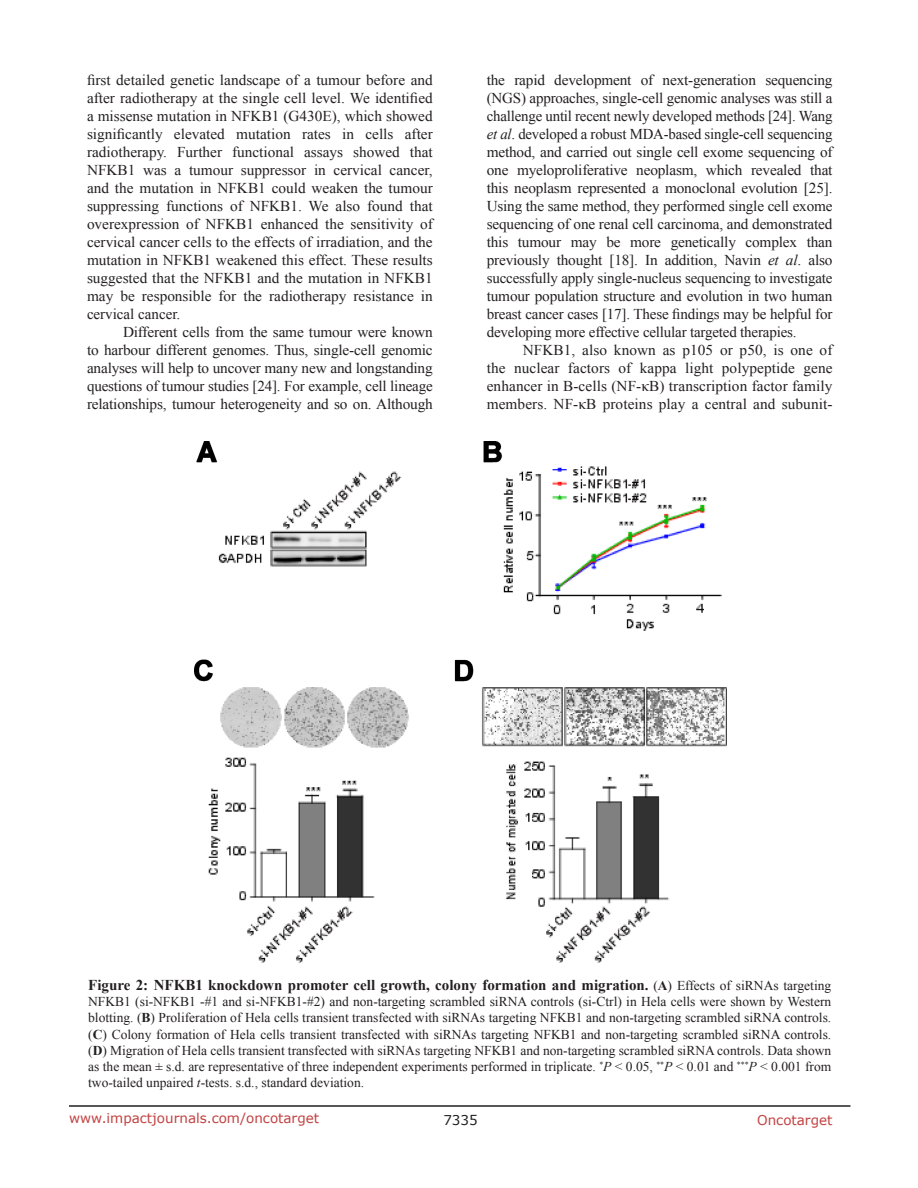
<style>
.page{position:relative;width:918px;height:1188px;background:#fff}
.page>*{position:absolute;margin:0;border:0;box-sizing:border-box;transform-origin:0 0}
.BodyText{font:15px/18px "Times New Roman";letter-spacing:-.005em;color:#231f20;text-align:justify}
.Figuretrx{font:700 15px "Times New Roman";color:#231f20}
.Figuretrx-2{font:13.5px/16.2px "Times New Roman";color:#231f20;text-align:justify}
.t1{font:13.5px "Verdana";color:#c24141}
.t2{font:13.5px "Verdana";color:#231f20}
.s1{font-style:italic}
.s2{font-weight:400;font-size:13.5px}
.s3{font-size:13.5px}
.s4{font-weight:700}
</style>
<div class="page">
<hr style="left:69px;top:1105px;width:781px;height:2px;background:#231f20">
<img style="left:194px;top:441px;width:533px;height:521px">
<p class="BodyText" style="left:87px;top:71px;width:347px">first detailed genetic landscape of a tumour before and after radiotherapy at the single cell level. We identified a missense mutation in NFKB1 (G430E), which showed significantly elevated mutation rates in cells after radiotherapy. Further functional assays showed that NFKB1 was a tumour suppressor in cervical cancer, and the mutation in NFKB1 could weaken the tumour suppressing functions of NFKB1. We also found that overexpression of NFKB1 enhanced the sensitivity of cervical cancer cells to the effects of irradiation, and the mutation in NFKB1 weakened this effect. These results suggested that the NFKB1 and the mutation in NFKB1 may be responsible for the radiotherapy resistance in cervical cancer.</p>
<p class="BodyText" style="left:87px;top:323px;width:347px;text-indent:36px">Different cells from the same tumour were known to harbour different genomes. Thus, single-cell genomic analyses will help to uncover many new and longstanding questions of tumour studies [24]. For example, cell lineage relationships, tumour heterogeneity and so on. Although</p>
<p class="BodyText" style="left:487px;top:71px;width:347px">the rapid development of next-generation sequencing (NGS) approaches, single-cell genomic analyses was still a challenge until recent newly developed methods [24]. Wang <span class="s1">et al</span>. developed a robust MDA-based single-cell sequencing method, and carried out single cell exome sequencing of one myeloproliferative neoplasm, which revealed that this neoplasm represented a monoclonal evolution [25].<br>Using the same method, they performed single cell exome sequencing of one renal cell carcinoma, and demonstrated this tumour may be more genetically complex than previously thought [18]. In addition, Navin <span class="s1">et al</span>. also successfully apply single-nucleus sequencing to investigate tumour population structure and evolution in two human breast cancer cases [17]. These findings may be helpful for developing more effective cellular targeted therapies.</p>
<p class="BodyText" style="left:487px;top:341px;width:347px;text-indent:36px">NFKB1, also known as p105 or p50, is one of the nuclear factors of kappa light polypeptide gene enhancer in B-cells (NF-κB) transcription factor family members. NF-κB proteins play a central and subunit-</p>
<p class="Figuretrx" style="left:88px;top:975px;width:745px">Figure 2: NFKB1 knockdown promoter cell growth, colony formation and migration. <span class="s2">(</span><span class="s3">A</span><span class="s2">) Effects of siRNAs targeting</span></p>
<p class="Figuretrx-2" style="left:88px;top:993px;width:745px">NFKB1 (si-NFKB1 -#1 and si-NFKB1-#2) and non-targeting scrambled siRNA controls (si-Ctrl) in Hela cells were shown by Western blotting. (<span class="s4">B</span>) Proliferation of Hela cells transient transfected with siRNAs targeting NFKB1 and non-targeting scrambled siRNA controls. (<span class="s4">C</span>) Colony formation of Hela cells transient transfected with siRNAs targeting NFKB1 and non-targeting scrambled siRNA controls. (<span class="s4">D</span>) Migration of Hela cells transient transfected with siRNAs targeting NFKB1 and non-targeting scrambled siRNA controls. Data shown as the mean ± s.d. are representative of three independent experiments performed in triplicate. <sup>*</sup><span class="s1">P</span> &lt; 0.05, <sup>**</sup><span class="s1">P</span> &lt; 0.01 and <sup>***</sup><span class="s1">P</span> &lt; 0.001 from two-tailed unpaired <span class="s1">t</span>-tests. s.d., standard deviation.</p>
<p class="t1" style="left:69px;top:1109px;width:252px">www.impactjournals.com/oncotarget</p>
<p class="t2" style="left:443px;top:1111px;width:36px">7335</p>
<p class="t1" style="left:757px;top:1111px;width:77px">Oncotarget</p>
</div>
